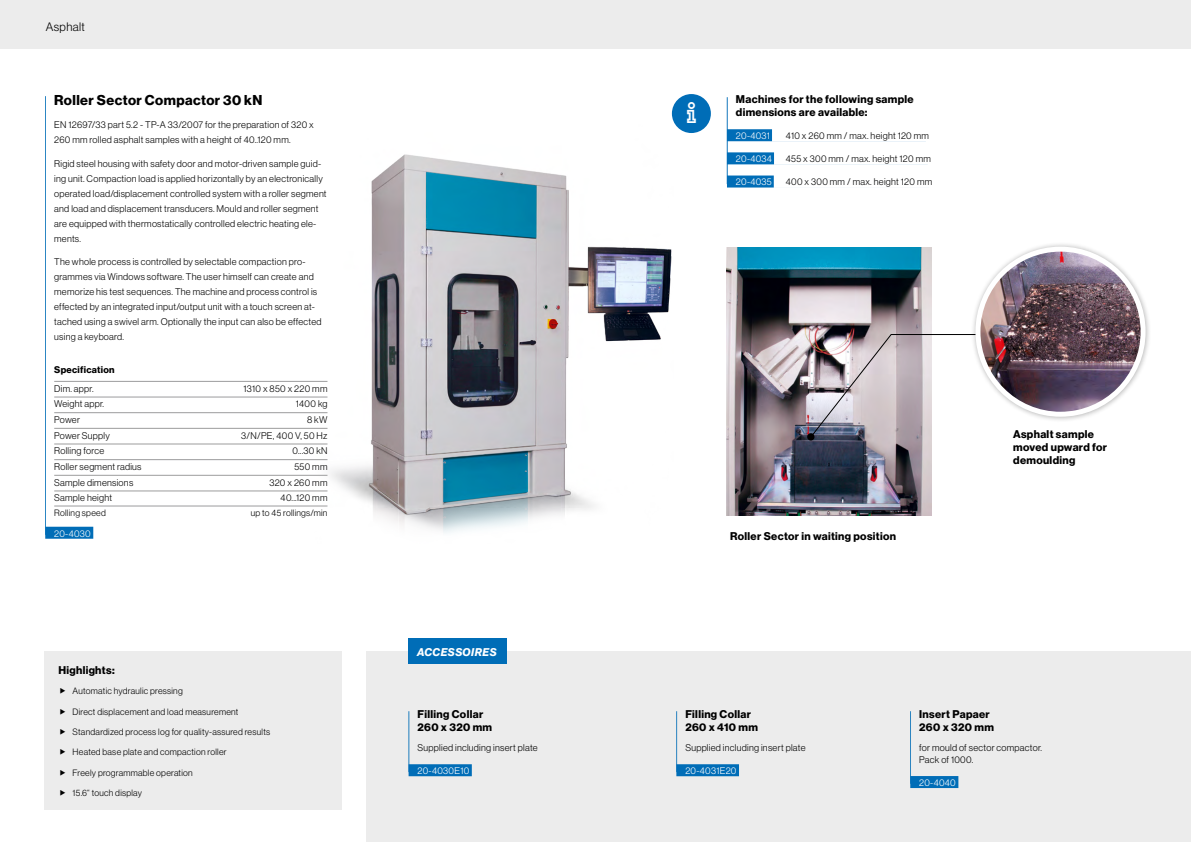
<style>
.page{position:relative;width:1191px;height:842px;background:#fff}
.page>*{position:absolute;margin:0;border:0;box-sizing:border-box;transform-origin:0 0}
.t1{font:14px "N Haas Grotesk DS Pro 75 Bd";letter-spacing:.03em;color:#000}
.t2{font:12px "N Haas Grotesk DS Pro 45 Lt";letter-spacing:.03em;color:#000}
.t3{font:11px/13px "N Haas Grotesk DS Pro 75 Bd";letter-spacing:.03em;color:#000}
.t4{font:11px "N Haas Grotesk DS Pro 76 Bd It";letter-spacing:.045em;color:#fff}
.t5{font:9.5px/15px "N Haas Grotesk DS Pro 45 Lt";letter-spacing:.03em;color:#000}
.t6{font:9.5px "N Haas Grotesk DS Pro 45 Lt";letter-spacing:.03em;color:#fff}
.t7{font:9.5px "N Haas Grotesk DS Pro 75 Bd";letter-spacing:.03em;color:#000}
.t8{font:9px "N Haas Grotesk DS Pro 45 Lt";letter-spacing:.03em;color:#000}
</style>
<div class="page">
<div style="left:0;top:0;width:1191px;height:49px;background:#ececec"></div>
<div style="left:367px;top:651px;width:824px;height:191px;background:#ececec"></div>
<img style="left:330px;top:154px;width:342px;height:379px">
<div style="left:45px;top:527px;width:48px;height:12px;background:#006db7"></div>
<svg style="left:45px;top:96px;width:283px;height:441px"></svg>
<div style="left:44px;top:651px;width:298px;height:159px;background:#ececec"></div>
<div style="left:408px;top:764px;width:64px;height:12px;background:#006db7"></div>
<svg style="left:408px;top:711px;width:64px;height:64px"></svg>
<div style="left:676px;top:764px;width:63px;height:12px;background:#006db7"></div>
<svg style="left:676px;top:711px;width:63px;height:64px"></svg>
<div style="left:910px;top:776px;width:48px;height:12px;background:#006db7"></div>
<svg style="left:910px;top:711px;width:49px;height:76px"></svg>
<div style="left:408px;top:639px;width:99px;height:25px;background:#006db7"></div>
<img style="left:727px;top:247px;width:205px;height:268px">
<div style="left:969px;top:241px;width:182px;height:181px;background:#000;opacity:.3"></div>
<img style="left:978px;top:249px;width:165px;height:165px;border-radius:83px">
<div style="left:975px;top:247px;width:170px;height:170px;border:5px solid #fff;border-radius:50%"></div>
<img style="left:806px;top:333px;width:255px;height:108px">
<div style="left:672px;top:94px;width:39px;height:39px;background:#006db7;border-radius:50%"></div>
<div style="left:727px;top:176px;width:202px;height:12px;background:#006db7"></div>
<div style="left:774px;top:175px;width:158px;height:13px;background:#fff"></div>
<svg style="left:726px;top:97px;width:202px;height:89px"></svg>
<p class="t2" style="left:46px;top:20px;width:40px">Asphalt</p>
<h1 class="t1" style="left:54px;top:92px;width:210px">Roller Sector Compactor 30 kN</h1>
<p class="t5" style="left:54px;top:118px;width:261px">EN 12697/33 part 5.2 - TP-A 33/2007 for the preparation of 320 x<br>260 mm rolled asphalt samples with a height of 40..120 mm.</p>
<p class="t5" style="left:54px;top:156px;width:274px">Rigid steel housing with safety door and motor-driven sample guid&shy;ing unit. Compaction load is applied horizontally by an electronically operated load/displacement controlled system with a roller segment and load and displacement transducers. Mould and roller segment are equipped with thermostatically controlled electric heating ele&shy;ments.</p>
<p class="t5" style="left:54px;top:255px;width:269px">The whole process is controlled by selectable compaction pro&shy;grammes via Windows software. The user himself can create and memorize his test sequences. The machine and process control is effected by an integrated input/output unit with a touch screen at&shy;tached using a swivel arm. Optionally the input can also be effected using a keyboard.</p>
<p class="t7" style="left:54px;top:364px;width:62px">Specification</p>
<p class="t5" style="left:54px;top:381px;width:41px">Dim. appr.</p>
<p class="t5" style="left:243px;top:381px;width:86px">1310 x 850 x 220 mm</p>
<p class="t5" style="left:54px;top:396px;width:51px">Weight appr.</p>
<p class="t5" style="left:296px;top:396px;width:33px">1400 kg</p>
<p class="t5" style="left:54px;top:412px;width:27px">Power</p>
<p class="t5" style="left:307px;top:412px;width:22px">8 kW</p>
<p class="t5" style="left:54px;top:428px;width:57px">Power Supply</p>
<p class="t5" style="left:241px;top:428px;width:88px">3/N/PE, 400 V, 50 Hz</p>
<p class="t5" style="left:54px;top:443px;width:51px">Rolling force</p>
<p class="t5" style="left:292px;top:443px;width:36px">0...30 kN</p>
<p class="t5" style="left:54px;top:459px;width:89px">Roller segment radius</p>
<p class="t5" style="left:294px;top:459px;width:35px">550 mm</p>
<p class="t5" style="left:54px;top:475px;width:81px">Sample dimensions</p>
<p class="t5" style="left:269px;top:475px;width:60px">320 x 260 mm</p>
<p class="t5" style="left:54px;top:490px;width:59px">Sample height</p>
<p class="t5" style="left:281px;top:490px;width:48px">40...120 mm</p>
<p class="t8" style="left:54px;top:508px;width:53px">Rolling speed</p>
<p class="t8" style="left:251px;top:508px;width:78px">up to 45 rollings/min</p>
<p class="t6" style="left:54px;top:528px;width:38px">20-4030</p>
<p class="t3" style="left:58px;top:664px;width:58px">Highlights:</p>
<p class="t8" style="left:73px;top:686px;width:112px">Automatic hydraulic pressing</p>
<p class="t8" style="left:73px;top:706px;width:167px">Direct displacement and load measurement</p>
<p class="t8" style="left:73px;top:727px;width:199px">Standardized process log for quality-assured results</p>
<p class="t8" style="left:73px;top:747px;width:155px">Heated base plate and compaction roller</p>
<p class="t8" style="left:73px;top:767px;width:122px">Freely programmable operation</p>
<p class="t8" style="left:73px;top:788px;width:71px">15.6“ touch display</p>
<p class="t4" style="left:417px;top:645px;width:81px">ACCESSOIRES</p>
<p class="t3" style="left:417px;top:707px;width:76px">Filling Collar<br>260 x 320 mm</p>
<p class="t5" style="left:417px;top:740px;width:122px">Supplied including insert plate</p>
<p class="t6" style="left:417px;top:765px;width:53px">20-4030E10</p>
<p class="t3" style="left:736px;top:93px;width:179px">Machines for the following sample dimensions are available:</p>
<p class="t6" style="left:736px;top:130px;width:36px">20-4031</p>
<p class="t5" style="left:786px;top:128px;width:145px">410 x 260 mm / max. height 120 mm</p>
<p class="t6" style="left:736px;top:154px;width:38px">20-4034</p>
<p class="t5" style="left:786px;top:151px;width:146px">455 x 300 mm / max. height 120 mm</p>
<p class="t6" style="left:736px;top:177px;width:37px">20-4035</p>
<p class="t5" style="left:786px;top:175px;width:148px">400 x 300 mm / max. height 120 mm</p>
<p class="t3" style="left:730px;top:530px;width:167px">Roller Sector in waiting position</p>
<p class="t3" style="left:1013px;top:427px;width:95px">Asphalt sample moved upward for demoulding</p>
<p class="t3" style="left:685px;top:707px;width:74px">Filling Collar<br>260 x 410 mm</p>
<p class="t5" style="left:685px;top:740px;width:122px">Supplied including insert plate</p>
<p class="t6" style="left:685px;top:765px;width:53px">20-4031E20</p>
<p class="t3" style="left:919px;top:707px;width:76px">Insert Papaer<br>260 x 320 mm</p>
<p class="t5" style="left:919px;top:742px;width:124px;line-height:11.8px">for mould of sector compactor.<br>Pack of 1000.</p>
<p class="t6" style="left:919px;top:777px;width:38px">20-4040</p>
</div>
